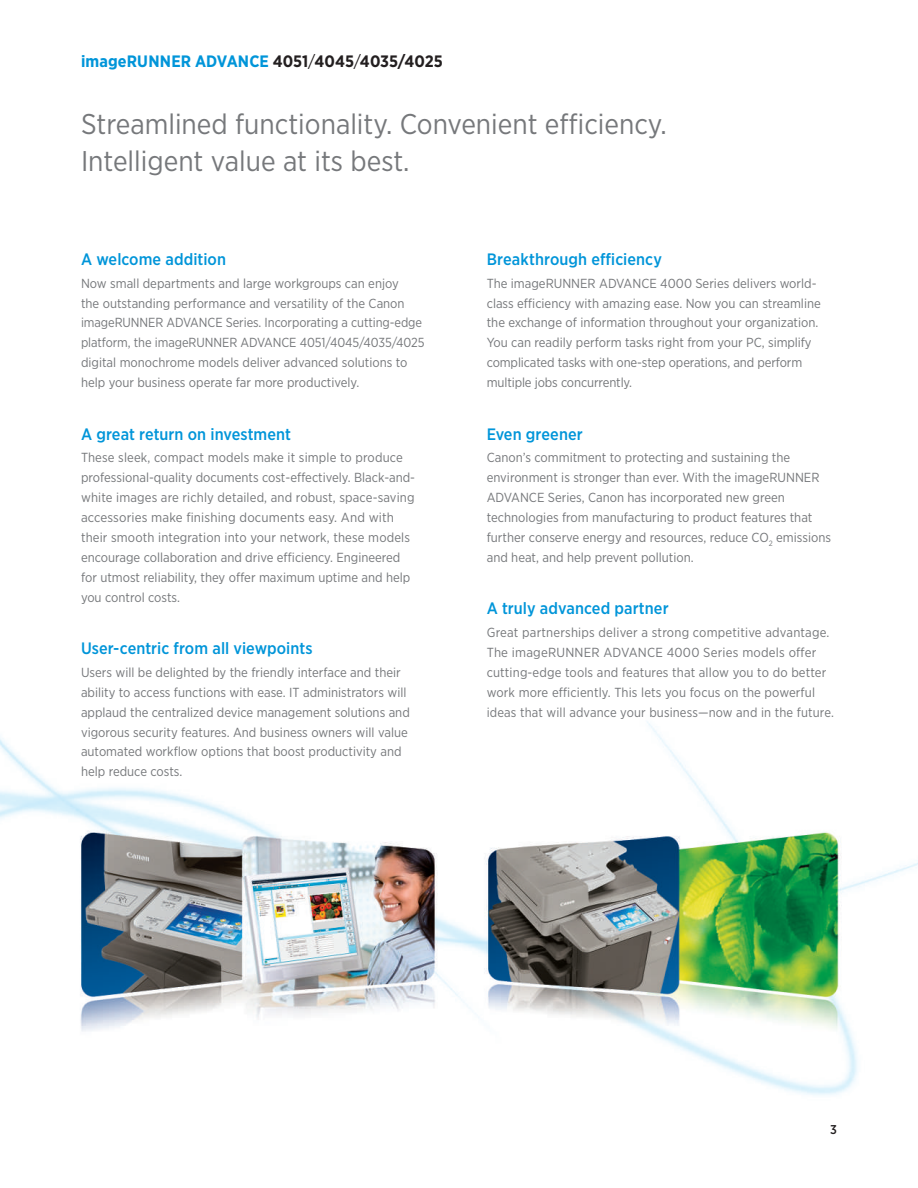
<style>
.page{position:relative;width:918px;height:1188px;background:#fff}
.page>*{position:absolute;margin:0;border:0;box-sizing:border-box;transform-origin:0 0}
.t1{font:28.5px/37.5px "Gotham Narrow";color:#76787b}
.t2{font:500 16.5px "Gotham Narrow";letter-spacing:.005em;color:#0095d9}
.t3{font:700 16.5px "Gotham Narrow";letter-spacing:.005em;color:#0095d9}
.t4{font:13.2px/19.8px "Gotham Narrow";color:#76787b}
.t5{font:500 12.75px "Gotham Narrow";color:#231f20}
.s1{color:#231f20}
.s2{font-weight:400;color:#231f20}
</style>
<div class="page">
<img style="left:0;top:721px;width:918px;height:374px">
<p class="t3" style="left:81px;top:51px;width:363px">imageRUNNER ADVANCE <span class="s1">4051</span><span class="s2">/</span><span class="s1">4045</span><span class="s2">/</span><span class="s1">4035/4025</span></p>
<h1 class="t1" style="left:81px;top:104px;width:587px">Streamlined functionality. Convenient efficiency.<br>Intelligent value at its best.</h1>
<p class="t2" style="left:81px;top:249px;width:147px">A welcome addition</p>
<p class="t4" style="left:81px;top:273px;width:345px">Now small departments and large workgroups can enjoy<br>the outstanding performance and versatility of the Canon imageRUNNER ADVANCE Series. Incorporating a cutting-edge platform, the imageRUNNER ADVANCE 4051/4045/4035/4025 digital monochrome models deliver advanced solutions to help your business operate far more productively.</p>
<p class="t2" style="left:81px;top:423px;width:212px">A great return on investment</p>
<p class="t4" style="left:81px;top:448px;width:336px">These sleek, compact models make it simple to produce professional-quality documents cost-effectively. Black-and&shy;white images are richly detailed, and robust, space-saving accessories make finishing documents easy. And with their smooth integration into your network, these models encourage collaboration and drive efficiency. Engineered for utmost reliability, they offer maximum uptime and help you control costs.</p>
<p class="t2" style="left:81px;top:638px;width:233px">User-centric from all viewpoints</p>
<p class="t4" style="left:81px;top:662px;width:330px">Users will be delighted by the friendly interface and their ability to access functions with ease. IT administrators will applaud the centralized device management solutions and vigorous security features. And business owners will value automated workflow options that boost productivity and help reduce costs.</p>
<p class="t2" style="left:487px;top:249px;width:177px">Breakthrough efficiency</p>
<p class="t4" style="left:487px;top:273px;width:336px">The imageRUNNER ADVANCE 4000 Series delivers world&shy;class efficiency with amazing ease. Now you can streamline the exchange of information throughout your organization.<br>You can readily perform tasks right from your PC, simplify complicated tasks with one-step operations, and perform multiple jobs concurrently.</p>
<p class="t2" style="left:487px;top:423px;width:98px">Even greener</p>
<p class="t4" style="left:487px;top:448px;width:346px">Canon’s commitment to protecting and sustaining the environment is stronger than ever. With the imageRUNNER ADVANCE Series, Canon has incorporated new green technologies from manufacturing to product features that further conserve energy and resources, reduce CO<sub>2</sub> emissions and heat, and help prevent pollution.</p>
<p class="t2" style="left:487px;top:598px;width:183px">A truly advanced partner</p>
<p class="t4" style="left:487px;top:622px;width:349px">Great partnerships deliver a strong competitive advantage.<br>The imageRUNNER ADVANCE 4000 Series models offer cutting-edge tools and features that allow you to do better work more efficiently. This lets you focus on the powerful ideas that will advance your business—now and in the future.</p>
<p class="t5" style="left:830px;top:1121px;width:8px">3</p>
</div>
